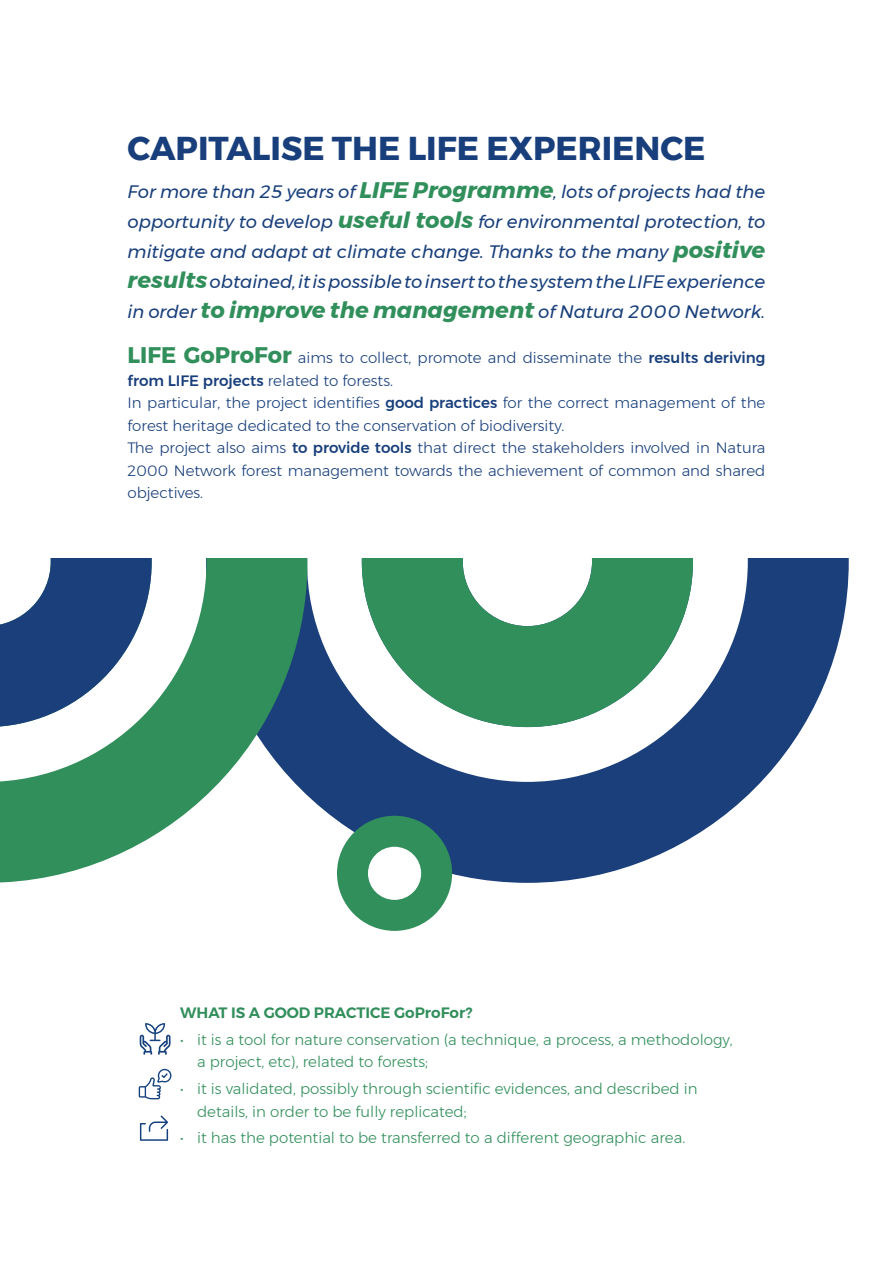
<style>
.page{position:relative;width:893px;height:1263px;background:#fff}
.page>*{position:absolute;margin:0;border:0;box-sizing:border-box;transform-origin:0 0}
.t1{font:700 33px "Montserrat";color:#183f7b}
.t2{font:italic 18px/30px "Montserrat";color:#183f7b;text-align:justify}
.t3{font:300 15px/22.5px "Montserrat";color:#183f7b}
.t4{font:300 15px/22.5px "Montserrat";color:#318f5b}
.t5{font:600 15px "Montserrat";color:#318f5b}
.s1{font-weight:700;font-size:22.5px;color:#318f5b}
.s2{font-weight:500}
</style>
<div class="page">
<svg style="left:307px;top:559px;width:542px;height:324px;fill:#1a3f7b"></svg>
<svg style="left:362px;top:559px;width:331px;height:168px;fill:#318f5b"></svg>
<svg style="left:0;top:559px;width:307px;height:324px;fill:#318f5b"></svg>
<svg style="left:0;top:559px;width:152px;height:168px"></svg>
<div style="left:337px;top:816px;width:115px;height:115px;background:#318f5b;border-radius:50%"></div>
<div style="left:368px;top:847px;width:53px;height:53px;background:#fff;border-radius:50%"></div>
<svg style="left:140px;top:1023px;width:31px;height:31px"></svg>
<svg style="left:139px;top:1069px;width:32px;height:30px"></svg>
<svg style="left:140px;top:1115px;width:28px;height:26px"></svg>
<h1 class="t1" style="left:128px;top:121px;width:579px">CAPITALISE THE LIFE EXPERIENCE</h1>
<p class="t2" style="left:128px;top:176px;width:639px">For more than 25 years of <span class="s1">LIFE Programme</span>, lots of projects had the opportunity to develop <span class="s1">useful tools</span> for environmental protection, to mitigate and adapt at climate change. Thanks to the many <span class="s1">positive results</span> obtained, it is possible to insert to the system the LIFE experience in order <span class="s1">to improve the management</span> of Natura 2000 Network.</p>
<p class="t3" style="left:128px;top:346px;width:639px"><span class="s1">LIFE GoProFor</span> aims to collect, promote and disseminate the <span class="s2">results deriving from LIFE projects</span> related to forests.<br>In particular, the project identifies <span class="s2">good practices</span> for the correct management of the forest heritage dedicated to the conservation of biodiversity.<br>The project also aims <span class="s2">to provide tools</span> that direct the stakeholders involved in Natura 2000 Network forest management towards the achievement of common and shared objectives.</p>
<p class="t5" style="left:180px;top:1001px;width:294px">WHAT IS A GOOD PRACTICE GoProFor?</p>
<p class="t4" style="left:197px;top:1028px;width:537px;text-indent:-17px">• it is a tool for nature conservation (a technique, a process, a methodology, a project, etc), related to forests;</p>
<p class="t4" style="left:197px;top:1077px;width:502px;text-indent:-17px">• it is validated, possibly through scientific evidences, and described in details, in order to be fully replicated;</p>
<p class="t4" style="left:180px;top:1126px;width:507px">• it has the potential to be transferred to a different geographic area.</p>
</div>
